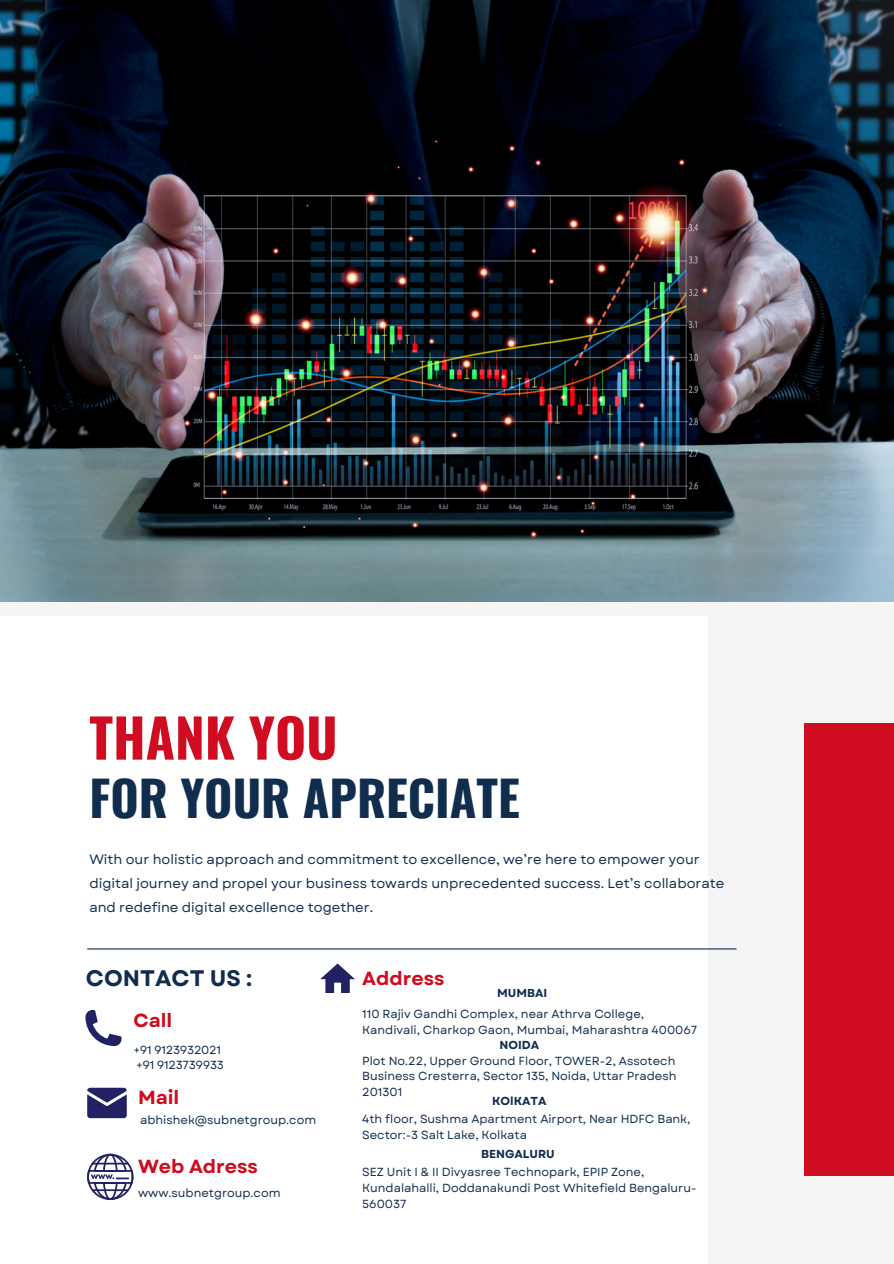
<style>
.page{position:relative;width:894px;height:1264px;background:#fff}
.page>*{position:absolute;margin:0;border:0;box-sizing:border-box;transform-origin:0 0}
.t1{font:700 53.25px "Oswald";color:#cf0c20}
.t2{font:700 48.45px "Oswald";color:#112d4e}
.t3{font:700 22.5px "Garet";color:#112d4e}
.t4{font:700 18.9px "Garet";color:#cf0c20}
.t5{font:13.5px/23.7px "Garet";color:#112d4e}
.t6{font:11.7px/15.6px "Garet";color:#112d4e}
.t7{font:11.7px "Garet";letter-spacing:-.02em;color:#112d4e}
.t8{font:700 11.55px "Garet";color:#112d4e}
</style>
<div class="page">
<div style="left:0;top:0;width:893px;height:1263px;background:#f5f5f5"></div>
<img style="left:0;top:0;width:893px;height:601px">
<div style="left:0;top:615px;width:707px;height:648px;background:#fff"></div>
<div style="left:804px;top:723px;width:89px;height:452px;background:#cf0c20"></div>
<svg style="left:320px;top:963px;width:35px;height:29px"></svg>
<svg style="left:85px;top:1010px;width:36px;height:35px"></svg>
<svg style="left:87px;top:1087px;width:40px;height:31px"></svg>
<svg style="left:87px;top:1153px;width:46px;height:46px"></svg>
<hr style="left:87px;top:948px;width:649px;height:1px;background:#112d4e">
<h1 class="t1" style="left:89px;top:696px;width:250px">THANK YOU</h1>
<h1 class="t2" style="left:89px;top:760px;width:432px">FOR YOUR APRECIATE</h1>
<p class="t5" style="left:89px;top:847px;width:636px">With our holistic approach and commitment to excellence, we’re here to empower your digital journey and propel your business towards unprecedented success. Let’s collaborate and redefine digital excellence together.</p>
<h2 class="t3" style="left:86px;top:962px;width:168px">CONTACT US :</h2>
<h3 class="t4" style="left:362px;top:964px;width:84px">Address</h3>
<h5 class="t6" style="left:362px;top:1006px;width:336px">110 Rajiv Gandhi Complex, near Athrva College,<br>Kandivali, Charkop Gaon, Mumbai, Maharashtra 400067</h5>
<p class="t8" style="left:497px;top:984px;width:51px">MUMBAI</p>
<p class="t4" style="left:133px;top:1007px;width:40px">Call</p>
<p class="t7" style="left:133px;top:1041px;width:89px">+91 9123932021</p>
<p class="t7" style="left:136px;top:1056px;width:89px">+91 9123739933</p>
<h3 class="t4" style="left:138px;top:1083px;width:43px">Mail</h3>
<p class="t8" style="left:499px;top:1036px;width:41px">NOIDA</p>
<h5 class="t6" style="left:362px;top:1052px;width:315px;text-align:justify">Plot No.22, Upper Ground Floor, TOWER-2, Assotech Business Cresterra, Sector 135, Noida, Uttar Pradesh 201301</h5>
<p class="t6" style="left:362px;top:1111px;width:329px">4th floor, Sushma Apartment Airport, Near HDFC Bank,<br>Sector:-3 Salt Lake, Kolkata</p>
<h6 class="t6" style="left:362px;top:1164px;width:335px">SEZ Unit I &amp; II Divyasree Technopark, EPIP Zone,<br>Kundalahalli, Doddanakundi Post Whitefield Bengaluru-<br>560037</h6>
<p class="t8" style="left:492px;top:1092px;width:56px">KOlKATA</p>
<h3 class="t6" style="left:140px;top:1112px;width:177px">abhishek@subnetgroup.com</h3>
<h3 class="t8" style="left:481px;top:1145px;width:75px">BENGALURU</h3>
<p class="t4" style="left:138px;top:1153px;width:121px">Web Adress</p>
<p class="t6" style="left:138px;top:1185px;width:144px">www.subnetgroup.com</p>
</div>
